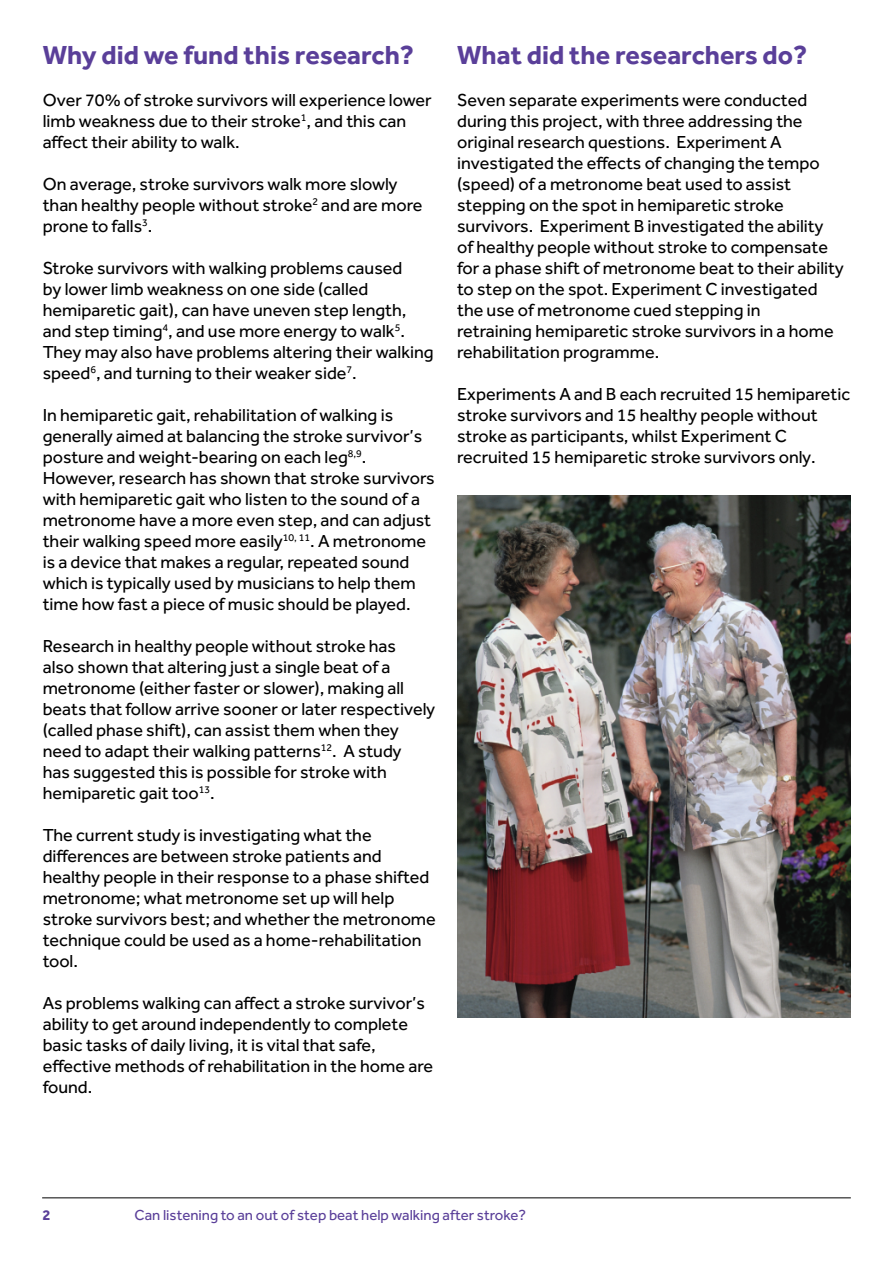
<style>
.page{position:relative;width:893px;height:1263px;background:#fff}
.page>*{position:absolute;margin:0;border:0;box-sizing:border-box;transform-origin:0 0}
.t1{font:700 27px "Effra";color:#5a3f99}
.t2{font:18px/21px "Effra";color:#000}
.t3{font:15px "Effra";color:#5a3f99}
.t4{font:700 15px "Effra";color:#5a3f99}
</style>
<div class="page">
<hr style="left:42px;top:1197px;width:809px;height:1px;background:#000">
<img style="left:457px;top:495px;width:393px;height:522px">
<h1 class="t1" style="left:43px;top:38px;width:373px">Why did we fund this research?</h1>
<p class="t2" style="left:43px;top:89px;width:391px">Over 70% of stroke survivors will experience lower limb weakness due to their stroke<sup>1</sup>, and this can affect their ability to walk.</p>
<p class="t2" style="left:43px;top:173px;width:381px">On average, stroke survivors walk more slowly than healthy people without stroke<sup>2</sup> and are more prone to falls<sup>3</sup>.</p>
<p class="t2" style="left:43px;top:257px;width:393px">Stroke survivors with walking problems caused<br>by lower limb weakness on one side (called hemiparetic gait), can have uneven step length, and step timing<sup>4</sup>, and use more energy to walk<sup>5</sup>.<br>They may also have problems altering their walking speed<sup>6</sup>, and turning to their weaker side<sup>7</sup>.</p>
<p class="t2" style="left:43px;top:404px;width:394px">In hemiparetic gait, rehabilitation of walking is generally aimed at balancing the stroke survivor’s posture and weight-bearing on each leg<sup>8,9</sup>.<br>However, research has shown that stroke survivors with hemiparetic gait who listen to the sound of a metronome have a more even step, and can adjust their walking speed more easily<sup>10,</sup> <sup>11</sup>. A metronome is a device that makes a regular, repeated sound which is typically used by musicians to help them time how fast a piece of music should be played.</p>
<p class="t2" style="left:43px;top:635px;width:394px">Research in healthy people without stroke has<br>also shown that altering just a single beat of a metronome (either faster or slower), making all beats that follow arrive sooner or later respectively (called phase shift), can assist them when they need to adapt their walking patterns<sup>12</sup>. A study<br>has suggested this is possible for stroke with hemiparetic gait too<sup>13</sup>.</p>
<p class="t2" style="left:43px;top:824px;width:395px">The current study is investigating what the differences are between stroke patients and healthy people in their response to a phase shifted metronome; what metronome set up will help stroke survivors best; and whether the metronome technique could be used as a home-rehabilitation tool.</p>
<p class="t2" style="left:43px;top:992px;width:392px">As problems walking can affect a stroke survivor’s ability to get around independently to complete basic tasks of daily living, it is vital that safe, effective methods of rehabilitation in the home are found.</p>
<h1 class="t1" style="left:457px;top:38px;width:352px">What did the researchers do?</h1>
<p class="t2" style="left:457px;top:89px;width:388px">Seven separate experiments were conducted during this project, with three addressing the original research questions. Experiment A investigated the effects of changing the tempo (speed) of a metronome beat used to assist stepping on the spot in hemiparetic stroke survivors. Experiment B investigated the ability of healthy people without stroke to compensate for a phase shift of metronome beat to their ability to step on the spot. Experiment C investigated the use of metronome cued stepping in<br>retraining hemiparetic stroke survivors in a home rehabilitation programme.</p>
<p class="t2" style="left:457px;top:383px;width:395px">Experiments A and B each recruited 15 hemiparetic stroke survivors and 15 healthy people without stroke as participants, whilst Experiment C recruited 15 hemiparetic stroke survivors only.</p>
<p class="t4" style="left:43px;top:1206px;width:10px">2</p>
<p class="t3" style="left:135px;top:1206px;width:393px">Can listening to an out of step beat help walking after stroke?</p>
</div>
